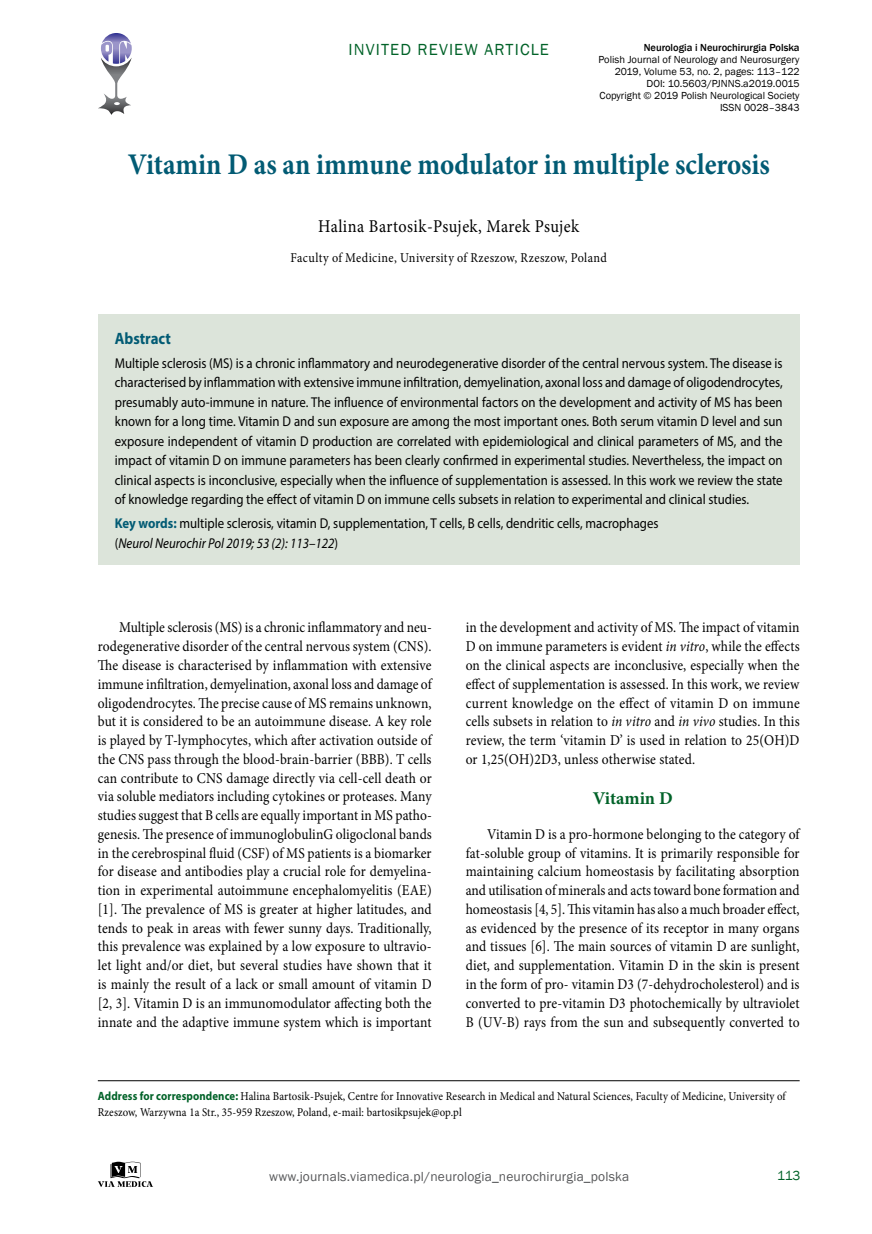
<style>
.page{position:relative;width:872px;height:1234px;background:#fff}
.page>*{position:absolute;margin:0;border:0;box-sizing:border-box;transform-origin:0 0}
.t1{font:700 30px "Minion Pro";color:#025b74;scale:.9 1}
.t2{font:18px "Minion Pro";letter-spacing:.025em;color:#000;scale:.9 1}
.t3{font:700 18px "Minion Pro";color:#016228}
.t4{font:16.5px "Franklin Gothic";letter-spacing:.07em;color:#016228}
.t5{font:700 16.5px "Myriad Pro";color:#025b74;scale:.9 1}
.t6{font:15px/18.8px "Minion Pro";letter-spacing:.01em;color:#000;text-align:justify;scale:.9 1}
.t7{font:14.25px/19.5px "Myriad Pro";color:#000;text-align:justify;scale:.9 1}
.t8{font:13.5px "Franklin Gothic";letter-spacing:.01em;color:#58595b}
.t9{font:13.5px "Minion Pro";letter-spacing:.03em;color:#000;scale:.9 1}
.t10{font:13.5px "Franklin Gothic";color:#016228}
.t11{font:12px/16.5px "Minion Pro";letter-spacing:.01em;color:#000;scale:.9 1}
.t12{font:10.5px/12px "Franklin Gothic";color:#000;text-align:right}
.t13{font:500 10.5px "Franklin Gothic";color:#000}
.s1{font-weight:700;color:#025b74}
.s2{font-style:italic}
.s3{font-family:"Myriad Pro";font-weight:700;color:#016228}
</style>
<div class="page">
<svg style="left:98px;top:1161px;width:55px;height:25px"></svg>
<svg style="left:98px;top:33px;width:34px;height:82px"></svg>
<hr style="left:98px;top:1080px;width:701px;height:1px;background:#000">
<div style="left:98px;top:314px;width:701px;height:250px;background:#dce4da"></div>
<p class="t4" style="left:348px;top:39px;width:202px">Invited revi ew arti cle</p>
<p class="t13" style="left:643px;top:41px;width:157px">Neurologia i Neurochirurgia Polska</p>
<p class="t12" style="left:598px;top:54px;width:203px">Polish Journal of Neurology and Neurosurgery 2019, Volume 53, no. 2, pages: 113–122<br>DOI: 10.5603/PJNNS.a2019.0015<br>Copyright © 2019 Polish Neurological Society ISSN 0028–3843</p>
<h1 class="t1" style="left:128px;top:143px;width:715px">Vitamin D as an immune modulator in multiple sclerosis</h1>
<p class="t2" style="left:318px;top:214px;width:291px">Halina Bartosik-Psujek, Marek Psujek</p>
<p class="t9" style="left:291px;top:248px;width:353px">Faculty of Medicine, University of Rzeszow, Rzeszow, Poland</p>
<p class="t5" style="left:115px;top:328px;width:64px">Abstract</p>
<p class="t7" style="left:115px;top:353px;width:743px">Multiple sclerosis (MS) is a chronic inflammatory and neurodegenerative disorder of the central nervous system. The disease is characterised by inflammation with extensive immune infiltration, demyelination, axonal loss and damage of oligodendrocytes, presumably auto-immune in nature. The influence of environmental factors on the development and activity of MS has been known for a long time. Vitamin D and sun exposure are among the most important ones. Both serum vitamin D level and sun exposure independent of vitamin D production are correlated with epidemiological and clinical parameters of MS, and the impact of vitamin D on immune parameters has been clearly confirmed in experimental studies. Nevertheless, the impact on clinical aspects is inconclusive, especially when the influence of supplementation is assessed. In this work we review the state of knowledge regarding the effect of vitamin D on immune cells subsets in relation to experimental and clinical studies.</p>
<p class="t7" style="left:115px;top:513px;width:605px"><span class="s1">Key words:</span> multiple sclerosis, vitamin D, supplementation, T cells, B cells, dendritic cells, macrophages (<span class="s2">Neurol Neurochir Pol 2019; 53 (2): 113–122</span>)</p>
<p class="t6" style="left:98px;top:618px;width:373px;text-indent:21px">Multiple sclerosis (MS) is a chronic inflammatory and neu&shy;rodegenerative disorder of the central nervous system (CNS).<br>The disease is characterised by inflammation with extensive immune infiltration, demyelination, axonal loss and damage of oligodendrocytes. The precise cause of MS remains unknown, but it is considered to be an autoimmune disease. A key role is played by T-lymphocytes, which after activation outside of the CNS pass through the blood-brain-barrier (BBB). T cells can contribute to CNS damage directly via cell-cell death or via soluble mediators including cytokines or proteases. Many studies suggest that B cells are equally important in MS patho&shy;genesis. The presence of immunoglobulinG oligoclonal bands in the cerebrospinal fluid (CSF) of MS patients is a biomarker for disease and antibodies play a crucial role for demyelina&shy;tion in experimental autoimmune encephalomyelitis (EAE) [1]. The prevalence of MS is greater at higher latitudes, and tends to peak in areas with fewer sunny days. Traditionally, this prevalence was explained by a low exposure to ultravio&shy;let light and/or diet, but several studies have shown that it is mainly the result of a lack or small amount of vitamin D [2, 3]. Vitamin D is an immunomodulator affecting both the innate and the adaptive immune system which is important</p>
<p class="t6" style="left:466px;top:618px;width:372px">in the development and activity of MS. The impact of vitamin D on immune parameters is evident <span class="s2">in vitro</span>, while the effects on the clinical aspects are inconclusive, especially when the effect of supplementation is assessed. In this work, we review current knowledge on the effect of vitamin D on immune cells subsets in relation to <span class="s2">in vitro</span> and <span class="s2">in vivo</span> studies. In this review, the term ‘vitamin D’ is used in relation to 25(OH)D or 1,25(OH)2D3, unless otherwise stated.</p>
<p class="t3" style="left:592px;top:785px;width:82px">Vitamin D</p>
<p class="t6" style="left:466px;top:824px;width:372px;text-indent:21px">Vitamin D is a pro-hormone belonging to the category of fat-soluble group of vitamins. It is primarily responsible for maintaining calcium homeostasis by facilitating absorption and utilisation of minerals and acts toward bone formation and homeostasis [4, 5]. This vitamin has also a much broader effect, as evidenced by the presence of its receptor in many organs and tissues [6]. The main sources of vitamin D are sunlight, diet, and supplementation. Vitamin D in the skin is present in the form of pro- vitamin D3 (7-dehydrocholesterol) and is converted to pre-vitamin D3 photochemically by ultraviolet B (UV-B) rays from the sun and subsequently converted to</p>
<p class="t11" style="left:98px;top:1087px;width:766px"><span class="s3">Address for correspondence:</span> Halina Bartosik-Psujek, Centre for Innovative Research in Medical and Natural Sciences, Faculty of Medicine, University of<br>Rzeszow, Warzywna 1a Str., 35-959 Rzeszow, Poland, e-mail: bartosikpsujek@op.pl</p>
<p class="t8" style="left:269px;top:1167px;width:361px">www.journals.viamedica.pl/neurologia_neurochirurgia_polska</p>
<p class="t10" style="left:777px;top:1166px;width:25px">113</p>
</div>
